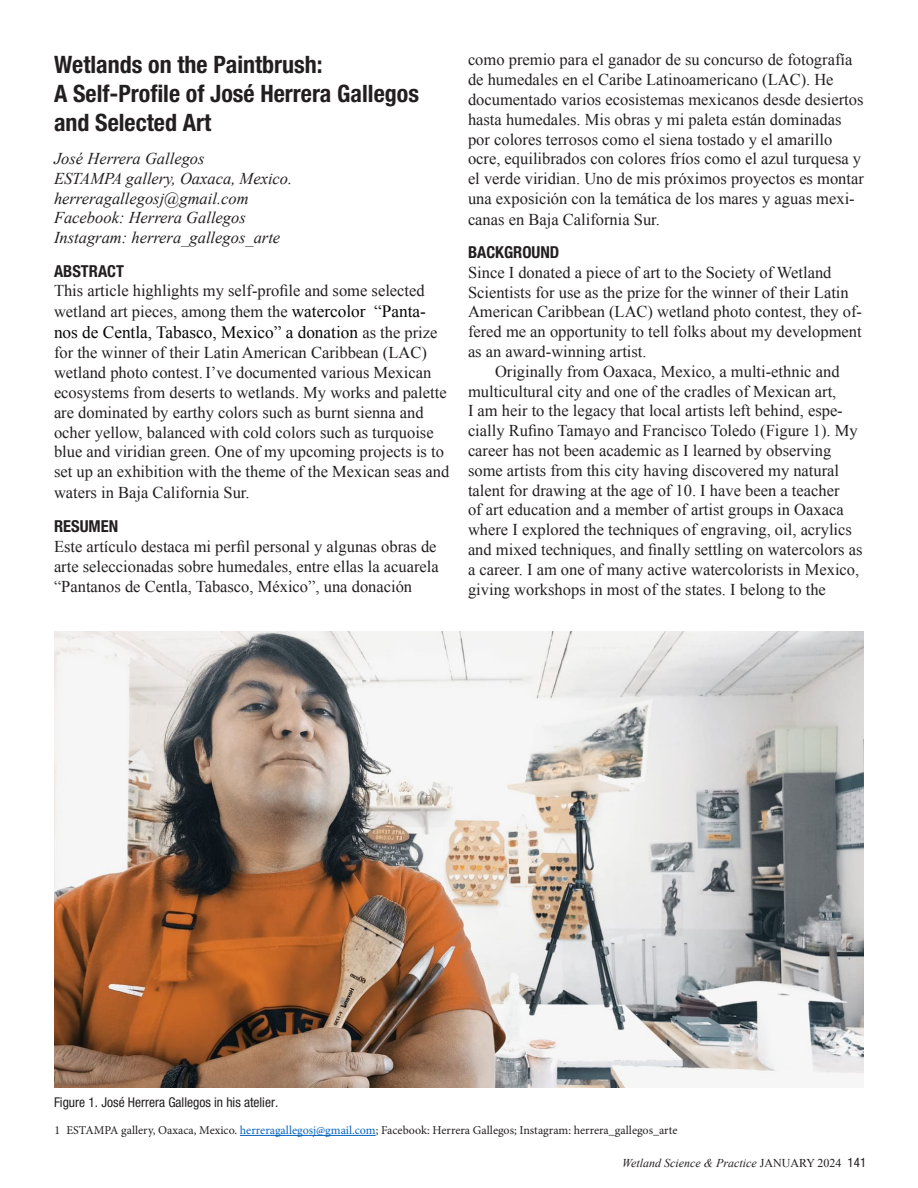
<style>
.page{position:relative;width:918px;height:1188px;background:#fff}
.page>*{position:absolute;margin:0;border:0;box-sizing:border-box;transform-origin:0 0}
.headline{font:24px/28.8px "Helvetica Neue LT 77 Bd Cn";color:#231f20}
.author{font:17.25px "Times New Roman";color:#050505}
.author-2{font:16.5px/20px "Times New Roman";color:#231f20}
.author-3{font:italic 16.5px/19.8px "Times New Roman";color:#231f20}
.author-4{font:16.5px "Helvetica Neue LT 77 Bd Cn";color:#231f20}
.author-5{font:13.5px "Helvetica Neue LT 57 Cn";color:#231f20}
.author-6{font:12px "Minion Pro";color:#231f20}
.t1{font:italic 12px "Times New Roman";color:#231f20}
.s1{font-family:"Helvetica Neue LT 77 Bd Cn"}
.s2{font-size:17.25px;color:#050505}
.s3{font-size:16.5px;color:#231f20}
.s4{color:#0563c1}
.s5{font-style:normal}
.s6{font-family:"Helvetica Neue LT 57 Cn";font-style:normal;font-size:12.9px}
</style>
<div class="page">
<img style="left:54px;top:632px;width:810px;height:456px">
<hr style="left:240px;top:1135px;width:136px;height:1px;background:#0563c1">
<p class="headline" style="left:54px;top:50px;width:366px">Wetlands on the Paintbrush:<br>A Self-Profile of José Herrera Gallegos and Selected Art</p>
<p class="author-3" style="left:54px;top:148px;width:240px">José Herrera Gallegos<br>ESTAMPA gallery, Oaxaca, Mexico. herreragallegosj@gmail.com<br>Facebook: Herrera Gallegos<br>Instagram: herrera_gallegos_arte</p>
<p class="author-2" style="left:54px;top:261px;width:373px"><span class="s1">ABSTRACT<br></span>This article highlights my self-profile and some selected wetland art pieces, among them the <span class="s2">watercolor “Panta-</span></p>
<p class="author" style="left:54px;top:320px;width:385px">nos de Centla, Tabasco, Mexico” a donation <span class="s3">as the prize</span></p>
<p class="author-2" style="left:54px;top:342px;width:397px">for the winner of their Latin American Caribbean (LAC) wetland photo contest.I’ve documented various Mexican ecosystems from deserts to wetlands. My works and palette are dominated by earthy colors such as burnt sienna and ocher yellow, balanced with cold colors such as turquoise blue and viridian green. One of my upcoming projects is to set up an exhibition with the theme of the Mexican seas and waters in Baja California Sur.</p>
<p class="author-2" style="left:54px;top:517px;width:386px"><span class="s1">RESUMEN<br></span>Este artículo destaca mi perfil personal y algunas obras de arte seleccionadas sobre humedales, entre ellas la acuarela “Pantanos de Centla, Tabasco, México”, una donación</p>
<p class="author-2" style="left:468px;top:50px;width:397px">como premio para el ganador de su concurso de fotografía de humedales en el Caribe Latinoamericano (LAC). He documentado varios ecosistemas mexicanos desde desiertos hasta humedales. Mis obras y mi paleta están dominadas por colores terrosos como el siena tostado y el amarillo ocre, equilibrados con colores fríos como el azul turquesa y el verde viridian. Uno de mis próximos proyectos es montar una exposición con la temática de los mares y aguas mexi&shy;canas en Baja California Sur.</p>
<p class="author-4" style="left:468px;top:242px;width:93px">BACKGROUND</p>
<p class="author-2" style="left:468px;top:262px;width:365px">Since I donated a piece of art to the Society of Wetland</p>
<p class="author-2" style="left:468px;top:282px;width:382px">Scientists for use as the prize for the winner of their Latin</p>
<p class="author-2" style="left:468px;top:302px;width:396px">American Caribbean (LAC) wetland photo contest, they of-</p>
<p class="author-2" style="left:468px;top:321px;width:395px">fered me an opportunity to tell folks about my development</p>
<p class="author-2" style="left:468px;top:341px;width:180px">as an award-winning artist.</p>
<p class="author-2" style="left:495px;top:361px;width:346px">Originally from Oaxaca, Mexico, a multi-ethnic and</p>
<p class="author-2" style="left:468px;top:381px;width:370px">multicultural city and one of the cradles of Mexican art,</p>
<p class="author-2" style="left:468px;top:401px;width:376px">I am heir to the legacy that local artists left behind, espe-</p>
<p class="author-2" style="left:468px;top:420px;width:391px">cially Rufino Tamayo and Francisco Toledo (Figure 1). My</p>
<p class="author-2" style="left:468px;top:440px;width:365px">career has not been academic as I learned by observing</p>
<p class="author-2" style="left:468px;top:460px;width:373px">some artists from this city having discovered my natural</p>
<p class="author-2" style="left:468px;top:480px;width:373px">talent for drawing at the age of 10. I have been a teacher</p>
<p class="author-2" style="left:468px;top:500px;width:377px">of art education and a member of artist groups in Oaxaca</p>
<p class="author-2" style="left:468px;top:519px;width:385px">where I explored the techniques of engraving, oil, acrylics</p>
<p class="author-2" style="left:468px;top:539px;width:396px">and mixed techniques, and finally settling on watercolors as</p>
<p class="author-2" style="left:468px;top:559px;width:393px">a career. I am one of many active watercolorists in Mexico,</p>
<p class="author-2" style="left:468px;top:579px;width:359px">giving workshops in most of the states. I belong to the</p>
<p class="author-5" style="left:54px;top:1094px;width:226px">Figure 1. José Herrera Gallegos in his atelier.</p>
<p class="author-6" style="left:55px;top:1122px;width:625px">1 ESTAMPA gallery, Oaxaca, Mexico. <span class="s4">herreragallegosj@gmail.com</span>; Facebook: Herrera Gallegos; Instagram: herrera_gallegos_arte</p>
<p class="t1" style="left:622px;top:1154px;width:246px">Wetland Science &amp; Practice <span class="s5">JANUARY 2024</span> <span class="s6">141</span></p>
</div>
